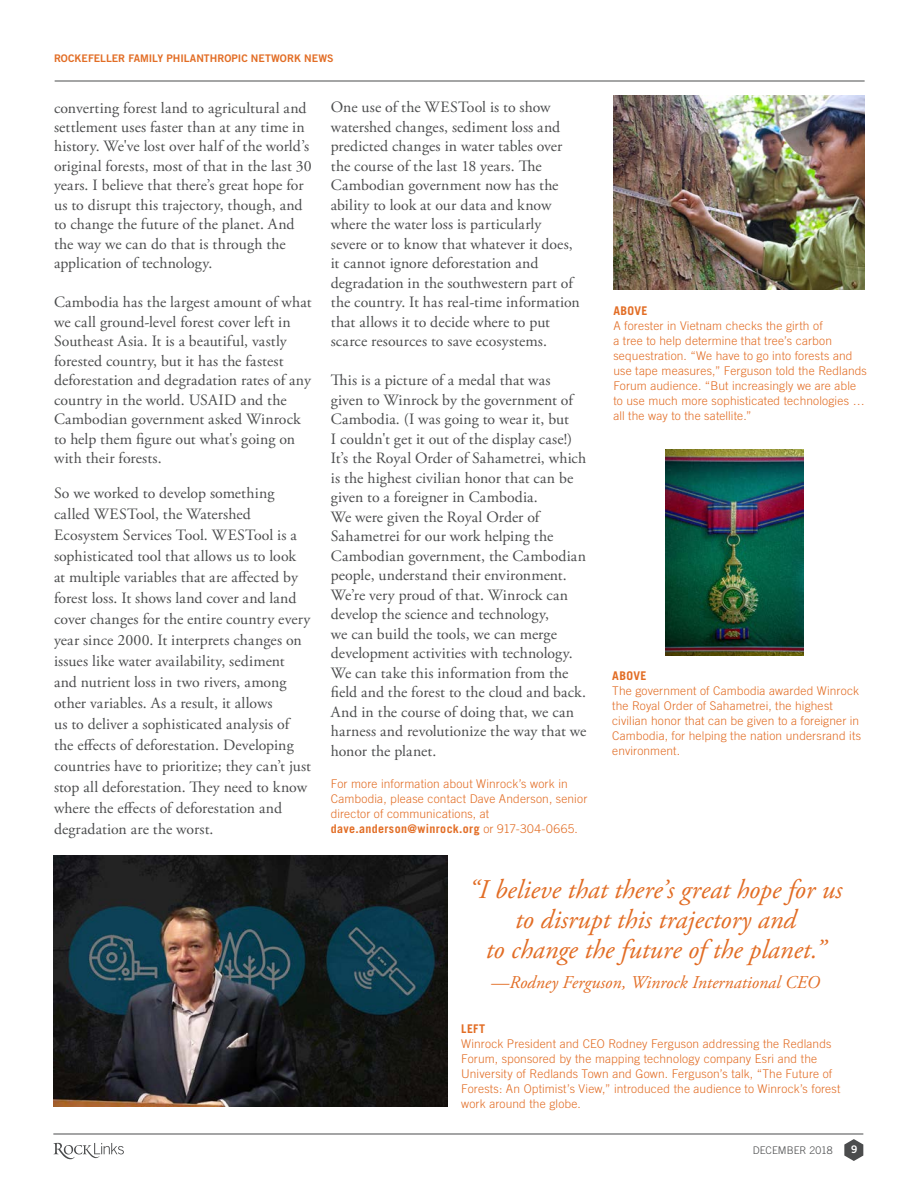
<style>
.page{position:relative;width:918px;height:1188px;background:#fff}
.page>*{position:absolute;margin:0;border:0;box-sizing:border-box;transform-origin:0 0}
.Call_out_big_italic{font:italic 27px/30px "Adobe Garamond Pro";color:#e26d25;text-align:center}
.Call_out_big_italic-2{font:italic 18px "Adobe Garamond Pro";color:#e26d25}
.main_body_copy{font:15.75px/19.5px "Adobe Garamond Pro";letter-spacing:.005em;color:#4b4c4d}
.main_body_copy-2{font:300 12px/15px "Trade Gothic LT Std";letter-spacing:.01em;color:#e26d25}
.t1{font:10.5px "Trade Gothic LT Std Bd 2";color:#e26d25}
.t2{font:300 10.5px "Trade Gothic LT Std";letter-spacing:.005em;color:#4b4c4d}
.t3{font:10.5px "Trade Gothic LT Std Bd 2";color:#fff}
.s1{font-weight:700}
</style>
<div class="page">
<img style="left:54px;top:855px;width:394px;height:252px">
<img style="left:613px;top:95px;width:252px;height:194px">
<img style="left:665px;top:449px;width:139px;height:207px">
<hr style="left:53px;top:1134px;width:810px;height:1px;background:#4b4c4d">
<svg style="left:844px;top:1139px;width:19px;height:22px"></svg>
<svg style="left:53px;top:1143px;width:71px;height:16px"></svg>
<hr style="left:55px;top:81px;width:810px;height:1px;background:#4b4c4d">
<p class="t1" style="left:54px;top:51px;width:281px">ROCKEFELLER FAMILY PHILANTHROPIC NETWORK NEWS</p>
<p class="main_body_copy" style="left:54px;top:98px;width:259px">converting forest land to agricultural and settlement uses faster than at any time in history. We've lost over half of the world’s original forests, most of that in the last 30 years. I believe that there’s great hope for us to disrupt this trajectory, though, and to change the future of the planet. And the way we can do that is through the application of technology.</p>
<p class="main_body_copy" style="left:54px;top:293px;width:259px">Cambodia has the largest amount of what we call ground-level forest cover left in Southeast Asia. It is a beautiful, vastly forested country, but it has the fastest deforestation and degradation rates of any country in the world. USAID and the Cambodian government asked Winrock to help them figure out what's going on with their forests.</p>
<p class="main_body_copy" style="left:54px;top:483px;width:259px;line-height:21px">So we worked to develop something called WESTool, the Watershed Ecosystem Services Tool. WESTool is a sophisticated tool that allows us to look at multiple variables that are affected by forest loss. It shows land cover and land cover changes for the entire country every year since 2000. It interprets changes on issues like water availability, sediment and nutrient loss in two rivers, among other variables. As a result, it allows<br>us to deliver a sophisticated analysis of the effects of deforestation. Developing countries have to prioritize; they can’t just stop all deforestation. They need to know where the effects of deforestation and degradation are the worst.</p>
<p class="main_body_copy" style="left:331px;top:98px;width:251px">One use of the WESTool is to show watershed changes, sediment loss and predicted changes in water tables over the course of the last 18 years. The Cambodian government now has the ability to look at our data and know where the water loss is particularly severe or to know that whatever it does, it cannot ignore deforestation and degradation in the southwestern part of the country. It has real-time information that allows it to decide where to put scarce resources to save ecosystems.</p>
<p class="main_body_copy" style="left:331px;top:371px;width:257px">This is a picture of a medal that was given to Winrock by the government of Cambodia. (I was going to wear it, but<br>I couldn't get it out of the display case!)<br>It’s the Royal Order of Sahametrei, which is the highest civilian honor that can be given to a foreigner in Cambodia.<br>We were given the Royal Order of Sahametrei for our work helping the Cambodian government, the Cambodian people, understand their environment.<br>We’re very proud of that. Winrock can develop the science and technology,<br>we can build the tools, we can merge development activities with technology.<br>We can take this information from the field and the forest to the cloud and back.<br>And in the course of doing that, we can harness and revolutionize the way that we honor the planet.</p>
<p class="main_body_copy-2" style="left:331px;top:776px;width:258px">For more information about Winrock’s work in Cambodia, please contact Dave Anderson, senior director of communications, at <span class="s1">dave.anderson@winrock.org</span> or 917-304-0665.</p>
<p class="main_body_copy-2" style="left:613px;top:303px;width:255px"><span class="s1">ABOVE<br></span>A forester in Vietnam checks the girth of<br>a tree to help determine that tree’s carbon sequestration. “We have to go into forests and use tape measures,” Ferguson told the Redlands Forum audience. “But increasingly we are able to use much more sophisticated technologies … all the way to the satellite.”</p>
<p class="main_body_copy-2" style="left:612px;top:668px;width:250px"><span class="s1">ABOVE<br></span>The government of Cambodia awarded Winrock the Royal Order of Sahametrei, the highest civilian honor that can be given to a foreigner in Cambodia, for helping the nation undersrand its environment.</p>
<p class="Call_out_big_italic" style="left:469px;top:875px;width:375px">“I believe that there’s great hope for us to disrupt this trajectory and<br>to change the future of the planet.”</p>
<p class="Call_out_big_italic-2" style="left:491px;top:972px;width:331px">—Rodney Ferguson, Winrock International CEO</p>
<p class="main_body_copy-2" style="left:461px;top:1021px;width:381px"><span class="s1">LEFT<br></span>Winrock President and CEO Rodney Ferguson addressing the Redlands Forum, sponsored by the mapping technology company Esri and the University of Redlands Town and Gown. Ferguson’s talk, “The Future of Forests: An Optimist’s View,” introduced the audience to Winrock’s forest work around the globe.</p>
<p class="t2" style="left:753px;top:1144px;width:82px">DECEMBER 2018</p>
<p class="t3" style="left:851px;top:1143px;width:8px">9</p>
</div>
